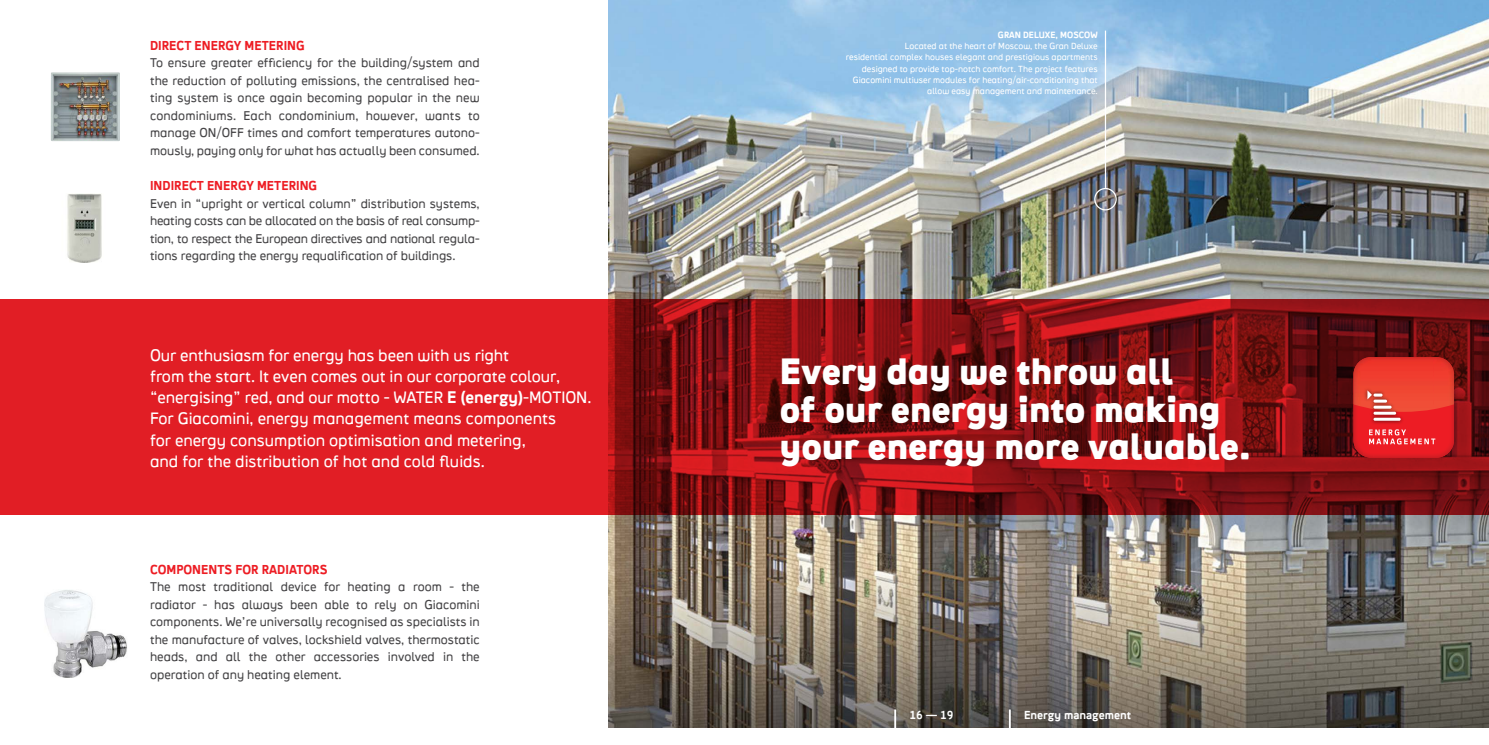
<style>
.page{position:relative;width:1489px;height:745px;background:#fff}
.page>*{position:absolute;margin:0;border:0;box-sizing:border-box;transform-origin:0 0}
.t1{font:35px/37.5px "Crank 8 Plus Five Alt";color:#fff}
.t2{font:16.25px/21.2px "Crank 8 Minus One Alt Tab";color:#fff}
.t3{font:12.5px/17.5px "Crank 8 Minus One Alt Tab";color:#464547;text-align:justify}
.t4{font:12.5px "Crank 8 Plus Two Tab";color:#ed1d24}
.t5{font:11.25px "Crank 8 Plus Two Tab";color:#fff}
.t6{font:8.75px/11.2px "Crank 8 Minus One Alt Tab";color:#fff;text-align:right}
.t7{font:8.75px "Crank 8 Plus Two Tab";color:#fff}
.s1{font-family:"Crank 8 Plus Two Tab"}
</style>
<div class="page">
<img style="left:44px;top:590px;width:83px;height:86px">
<img style="left:608px;top:0;width:880px;height:726px">
<hr style="left:894px;top:709px;width:2px;height:35px;background:#fff">
<hr style="left:1008px;top:709px;width:2px;height:35px;background:#fff">
<svg style="left:0;top:299px;width:1488px;height:215px;background:#a7161a"></svg>
<div style="left:1349px;top:354px;width:108px;height:108px;background:#000;opacity:.17"></div>
<img style="left:1353px;top:411px;width:10px;height:44px">
<img style="left:1363px;top:424px;width:10px;height:33px">
<img style="left:1433px;top:409px;width:20px;height:48px">
<img style="left:1373px;top:411px;width:60px;height:46px">
<img style="left:1353px;top:357px;width:80px;height:54px">
<img style="left:1433px;top:357px;width:20px;height:52px">
<svg style="left:1368px;top:429px;width:67px;height:15px"></svg>
<div style="left:1363px;top:387px;width:41px;height:37px;background:#000;opacity:.55"></div>
<svg style="left:1367px;top:390px;width:33px;height:30px"></svg>
<div style="left:1094px;top:188px;width:22px;height:22px;border:1px solid #fff;border-radius:50%"></div>
<hr style="left:1104px;top:31px;width:2px;height:157px;background:#fff">
<img style="left:67px;top:193px;width:35px;height:69px">
<img style="left:51px;top:72px;width:69px;height:69px">
<p class="t4" style="left:150px;top:37px;width:54px">DIRECT ENERG</p>
<p class="t4" style="left:234px;top:37px;width:20px">Y METERING</p>
<p class="t3" style="left:150px;top:54px;width:331px">To ensure greater efficiency for the building/system and the reduction of polluting emissions, the centralised hea&shy;ting system is once again becoming popular in the new condominiums. Each condominium, however, wants to manage ON/OFF times and comfort temperatures autono&shy;mously, paying only for what has actually been consumed.</p>
<p class="t4" style="left:150px;top:177px;width:12px">INDIRE</p>
<p class="t4" style="left:189px;top:177px;width:27px">CT ENERG</p>
<p class="t4" style="left:246px;top:177px;width:20px">Y METERING</p>
<p class="t3" style="left:150px;top:194px;width:331px">Even in “upright or vertical column” distribution systems, heating costs can be allocated on the basis of real consump&shy;tion, to respect the European directives and national regula&shy;tions regarding the energy requalification of buildings.</p>
<p class="t7" style="left:997px;top:29px;width:7px">GRAN</p>
<p class="t7" style="left:1023px;top:29px;width:7px">DELU</p>
<p class="t7" style="left:1044px;top:29px;width:23px">XE, MOS</p>
<p class="t7" style="left:1078px;top:29px;width:13px">COW</p>
<p class="t6" style="left:846px;top:40px;width:253px">Located at the heart of Moscow, the Gran Deluxe<br>residential complex houses elegant and prestigious apartments designed to provide top-notch comfort. The project features Giacomini multiuser modules for heating/air-conditioning that allow easy management and maintenance.</p>
<p class="t2" style="left:150px;top:344px;width:443px">Our enthusiasm for energy has been with us right<br>from the start. It even comes out in our corporate colour, “energising” red, and our motto - WATER <span class="s1">E (ENERGY)</span>-MOTION.<br>For Giacomini, energy management means components<br>for energy consumption optimisation and metering,<br>and for the distribution of hot and cold fluids.</p>
<h1 class="t1" style="left:780px;top:352px;width:472px">Every day we throw all<br>of our energy into making your energy more valuable.</h1>
<p class="t4" style="left:150px;top:561px;width:10px">COM</p>
<p class="t4" style="left:176px;top:561px;width:16px">PONENTS</p>
<p class="t4" style="left:235px;top:561px;width:9px">FOR</p>
<p class="t4" style="left:262px;top:561px;width:9px">RADIATORS</p>
<p class="t3" style="left:150px;top:577px;width:331px">The most traditional device for heating a room - the radiator - has always been able to rely on Giacomini components. We’re universally recognised as specialists in the manufacture of valves, lockshield valves, thermostatic heads, and all the other accessories involved in the operation of any heating element.</p>
<p class="t5" style="left:909px;top:707px;width:46px">16 — 19</p>
<p class="t5" style="left:1023px;top:707px;width:109px">ENERGY MANAGEMENT</p>
</div>
